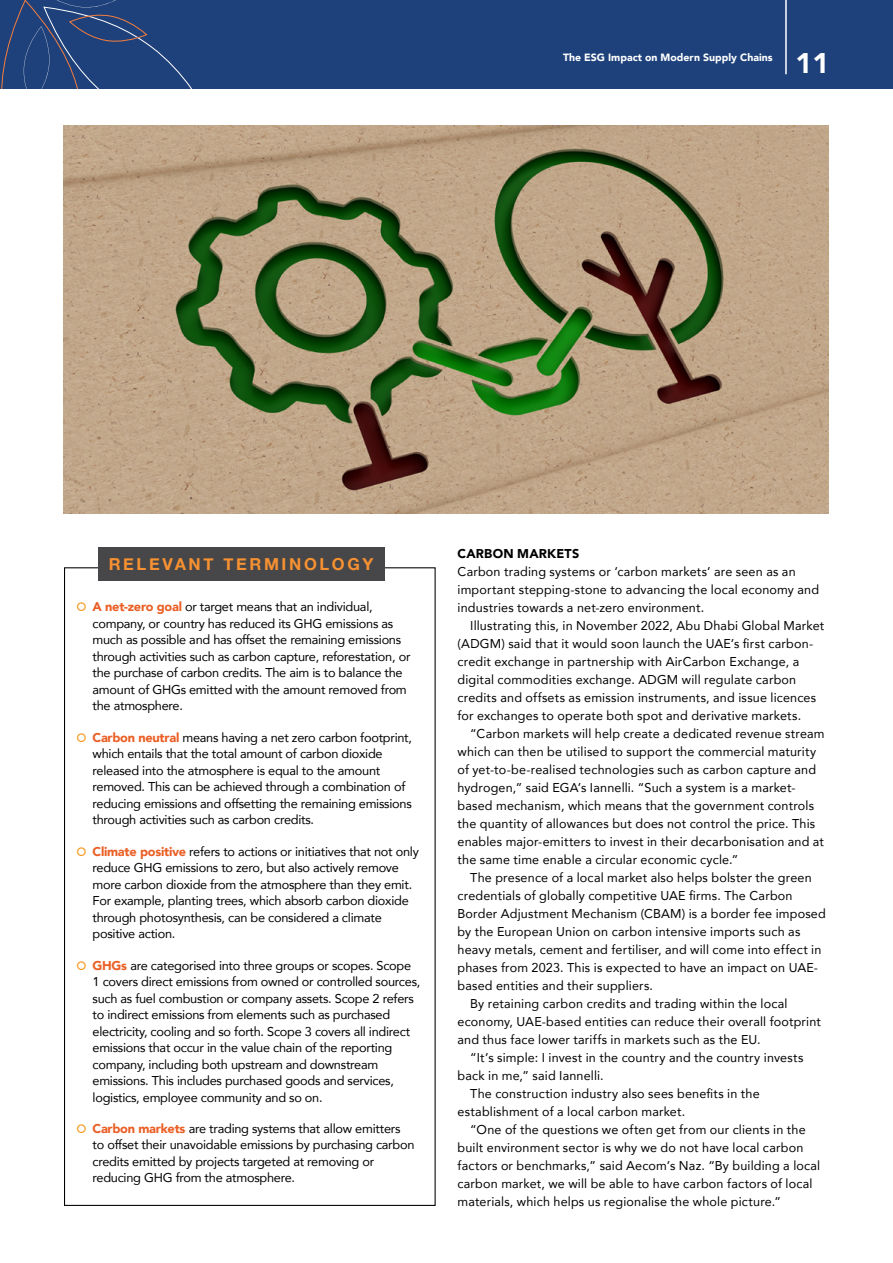
<style>
.page{position:relative;width:893px;height:1263px;background:#fff}
.page>*{position:absolute;margin:0;border:0;box-sizing:border-box;transform-origin:0 0}
.t1{font:900 28.35px "Avenir";color:#fff}
.t2{font:700 16.5px "Helvetica Neue";letter-spacing:.16em;color:#f79131}
.t3{font:12.75px/18px "Avenir";letter-spacing:.01em;color:#000}
.t4{font:12.75px/16.5px "Avenir";letter-spacing:-.02em;color:#000}
.t5{font:900 12.75px "Avenir";letter-spacing:.015em;color:#000}
.t6{font:900 10.5px "Avenir";color:#fff}
.s1{font-weight:900;color:#ea5f26}
</style>
<div class="page">
<div style="left:0;top:0;width:893px;height:88px;background:#1e417b"></div>
<svg style="left:1px;top:0;width:191px;height:88px"></svg>
<hr style="left:785px;top:0;width:2px;height:74px;background:#fff">
<img style="left:64px;top:125px;width:764px;height:388px">
<div style="left:98px;top:547px;width:286px;height:33px;background:#474749"></div>
<p class="t6" style="left:563px;top:49px;width:211px">The ESG Impact on Modern Supply Chains</p>
<h1 class="t1" style="left:796px;top:39px;width:35px">11</h1>
<p class="t2" style="left:109px;top:551px;width:266px">RELEVANT TERMINOLOGY</p>
<p class="t4" style="left:93px;top:598px;width:319px"><span class="s1">A net-zero goal</span> or target means that an individual, company, or country has reduced its GHG emissions as much as possible and has offset the remaining emissions through activities such as carbon capture, reforestation, or the purchase of carbon credits. The aim is to balance the amount of GHGs emitted with the amount removed from the atmosphere.</p>
<p class="t4" style="left:93px;top:729px;width:321px"><span class="s1">Carbon neutral</span> means having a net zero carbon footprint, which entails that the total amount of carbon dioxide released into the atmosphere is equal to the amount removed. This can be achieved through a combination of reducing emissions and offsetting the remaining emissions through activities such as carbon credits.</p>
<p class="t4" style="left:93px;top:842px;width:328px"><span class="s1">Climate positive</span> refers to actions or initiatives that not only reduce GHG emissions to zero, but also actively remove more carbon dioxide from the atmosphere than they emit.<br>For example, planting trees, which absorb carbon dioxide through photosynthesis, can be considered a climate positive action.</p>
<p class="t4" style="left:93px;top:956px;width:329px"><span class="s1">GHGs</span> are categorised into three groups or scopes. Scope 1 covers direct emissions from owned or controlled sources, such as fuel combustion or company assets. Scope 2 refers to indirect emissions from elements such as purchased electricity, cooling and so forth. Scope 3 covers all indirect emissions that occur in the value chain of the reporting company, including both upstream and downstream emissions. This includes purchased goods and services, logistics, employee community and so on.</p>
<p class="t4" style="left:93px;top:1120px;width:323px"><span class="s1">Carbon markets</span> are trading systems that allow emitters to offset their unavoidable emissions by purchasing carbon credits emitted by projects targeted at removing or reducing GHG from the atmosphere.</p>
<p class="t5" style="left:457px;top:543px;width:123px">CARBON MARKETS</p>
<p class="t3" style="left:457px;top:562px;width:363px">Carbon trading systems or ‘carbon markets’ are seen as an important stepping-stone to advancing the local economy and industries towards a net-zero environment.</p>
<p class="t3" style="left:457px;top:616px;width:368px;text-indent:13px">Illustrating this, in November 2022, Abu Dhabi Global Market (ADGM) said that it would soon launch the UAE’s first carbon&shy;credit exchange in partnership with AirCarbon Exchange, a digital commodities exchange. ADGM will regulate carbon credits and offsets as emission instruments, and issue licences for exchanges to operate both spot and derivative markets.</p>
<p class="t3" style="left:457px;top:724px;width:369px;text-indent:13px">“Carbon markets will help create a dedicated revenue stream which can then be utilised to support the commercial maturity of yet-to-be-realised technologies such as carbon capture and hydrogen,” said EGA’s Iannelli. “Such a system is a market&shy;based mechanism, which means that the government controls the quantity of allowances but does not control the price. This enables major-emitters to invest in their decarbonisation and at the same time enable a circular economic cycle.”</p>
<p class="t3" style="left:470px;top:868px;width:343px">The presence of a local market also helps bolster the green</p>
<p class="t3" style="left:457px;top:886px;width:337px">credentials of globally competitive UAE firms. The Carbon</p>
<p class="t3" style="left:457px;top:904px;width:370px">Border Adjustment Mechanism (CBAM) is a border fee imposed</p>
<p class="t3" style="left:457px;top:922px;width:344px">by the European Union on carbon intensive imports such as</p>
<p class="t3" style="left:457px;top:940px;width:365px">heavy metals, cement and fertiliser, and will come into effect in</p>
<p class="t3" style="left:457px;top:958px;width:362px">phases from 2023. This is expected to have an impact on UAE-</p>
<p class="t3" style="left:457px;top:976px;width:197px">based entities and their suppliers.</p>
<p class="t3" style="left:470px;top:994px;width:319px">By retaining carbon credits and trading within the local</p>
<p class="t3" style="left:457px;top:1012px;width:365px">economy, UAE-based entities can reduce their overall footprint</p>
<p class="t3" style="left:457px;top:1030px;width:305px">and thus face lower tariffs in markets such as the EU.</p>
<p class="t3" style="left:470px;top:1048px;width:335px">“It’s simple: I invest in the country and the country invests</p>
<p class="t3" style="left:457px;top:1066px;width:148px">back in me,” said Iannelli.</p>
<p class="t3" style="left:470px;top:1084px;width:291px">The construction industry also sees benefits in the</p>
<p class="t3" style="left:457px;top:1102px;width:229px">establishment of a local carbon market.</p>
<p class="t3" style="left:470px;top:1120px;width:337px">“One of the questions we often get from our clients in the</p>
<p class="t3" style="left:457px;top:1138px;width:347px">built environment sector is why we do not have local carbon</p>
<p class="t3" style="left:457px;top:1156px;width:364px">factors or benchmarks,” said Aecom’s Naz. “By building a local</p>
<p class="t3" style="left:457px;top:1174px;width:357px">carbon market, we will be able to have carbon factors of local</p>
<p class="t3" style="left:457px;top:1192px;width:325px">materials, which helps us regionalise the whole picture.”</p>
</div>
